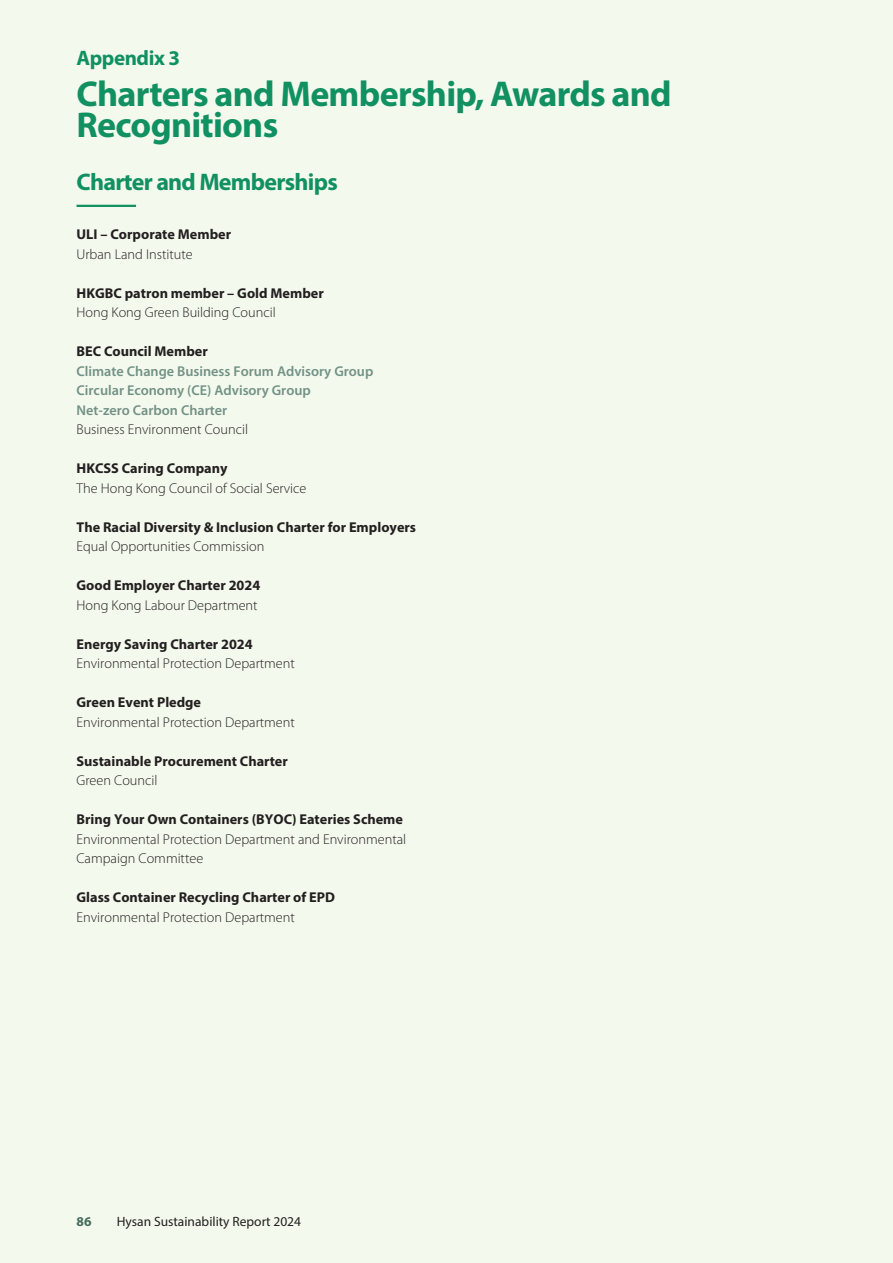
<style>
.page{position:relative;width:893px;height:1263px;background:#f4f9ed}
.page>*{position:absolute;margin:0;border:0;box-sizing:border-box;transform-origin:0 0}
.t1{font:700 36px/31.5px "Myriad Pro";letter-spacing:-.02em;color:#119062}
._01_H1{font:700 24px "Myriad Pro";letter-spacing:-.03em;color:#119062}
.t2{font:700 21px "Myriad Pro";letter-spacing:-.02em;color:#119062}
._00_txt{font:300 14.25px/19.5px "Myriad Pro";color:#231f20}
._00_txt-2{font:700 14.25px "Myriad Pro";color:#231f20}
._00_txt-3{font:600 14.25px "Myriad Pro";color:#729186}
.t3{font:13.5px "Myriad Pro";color:#231f20}
.t4{font:700 13.5px "Myriad Pro";color:#456c5e}
</style>
<div class="page">
<hr style="left:77px;top:205px;width:59px;height:2px;background:#119062">
<p class="t2" style="left:77px;top:44px;width:105px">Appendix 3</p>
<p class="t1" style="left:77px;top:77px;width:597px">Charters and Membership, Awards and<br>Recognitions</p>
<p class="_01_H1" style="left:77px;top:166px;width:263px">Charter and Memberships</p>
<p class="_00_txt-2" style="left:77px;top:225px;width:156px">ULI – Corporate Member</p>
<p class="_00_txt" style="left:77px;top:244px;width:118px">Urban Land Institute</p>
<p class="_00_txt-2" style="left:77px;top:284px;width:249px">HKGBC patron member – Gold Member</p>
<p class="_00_txt" style="left:77px;top:303px;width:201px">Hong Kong Green Building Council</p>
<p class="_00_txt-2" style="left:77px;top:342px;width:133px">BEC Council Member</p>
<p class="_00_txt-3" style="left:77px;top:362px;width:298px">Climate Change Business Forum Advisory Group</p>
<p class="_00_txt-3" style="left:77px;top:382px;width:236px">Circular Economy (CE) Advisory Group</p>
<p class="_00_txt-3" style="left:77px;top:401px;width:152px">Net-zero Carbon Charter</p>
<p class="_00_txt" style="left:77px;top:420px;width:173px">Business Environment Council</p>
<p class="_00_txt-2" style="left:77px;top:459px;width:153px">HKCSS Caring Company</p>
<p class="_00_txt" style="left:77px;top:478px;width:231px">The Hong Kong Council of Social Service</p>
<p class="_00_txt-2" style="left:77px;top:518px;width:341px">The Racial Diversity &amp; Inclusion Charter for Employers</p>
<p class="_00_txt" style="left:77px;top:537px;width:189px">Equal Opportunities Commission</p>
<p class="_00_txt-2" style="left:77px;top:576px;width:185px">Good Employer Charter 2024</p>
<p class="_00_txt" style="left:77px;top:595px;width:183px">Hong Kong Labour Department</p>
<p class="_00_txt-2" style="left:77px;top:635px;width:178px">Energy Saving Charter 2024</p>
<p class="_00_txt" style="left:77px;top:654px;width:220px">Environmental Protection Department</p>
<p class="_00_txt-2" style="left:77px;top:693px;width:126px">Green Event Pledge</p>
<p class="_00_txt" style="left:77px;top:712px;width:220px">Environmental Protection Department</p>
<p class="_00_txt-2" style="left:77px;top:752px;width:213px">Sustainable Procurement Charter</p>
<p class="_00_txt" style="left:77px;top:771px;width:82px">Green Council</p>
<p class="_00_txt-2" style="left:77px;top:810px;width:328px">Bring Your Own Containers (BYOC) Eateries Scheme</p>
<p class="_00_txt" style="left:77px;top:829px;width:331px">Environmental Protection Department and Environmental<br>Campaign Committee</p>
<p class="_00_txt-2" style="left:77px;top:888px;width:260px">Glass Container Recycling Charter of EPD</p>
<p class="_00_txt" style="left:77px;top:907px;width:220px">Environmental Protection Department</p>
<p class="t4" style="left:77px;top:1213px;width:16px">86</p>
<p class="t3" style="left:117px;top:1213px;width:186px">Hysan Sustainability Report 2024</p>
</div>
